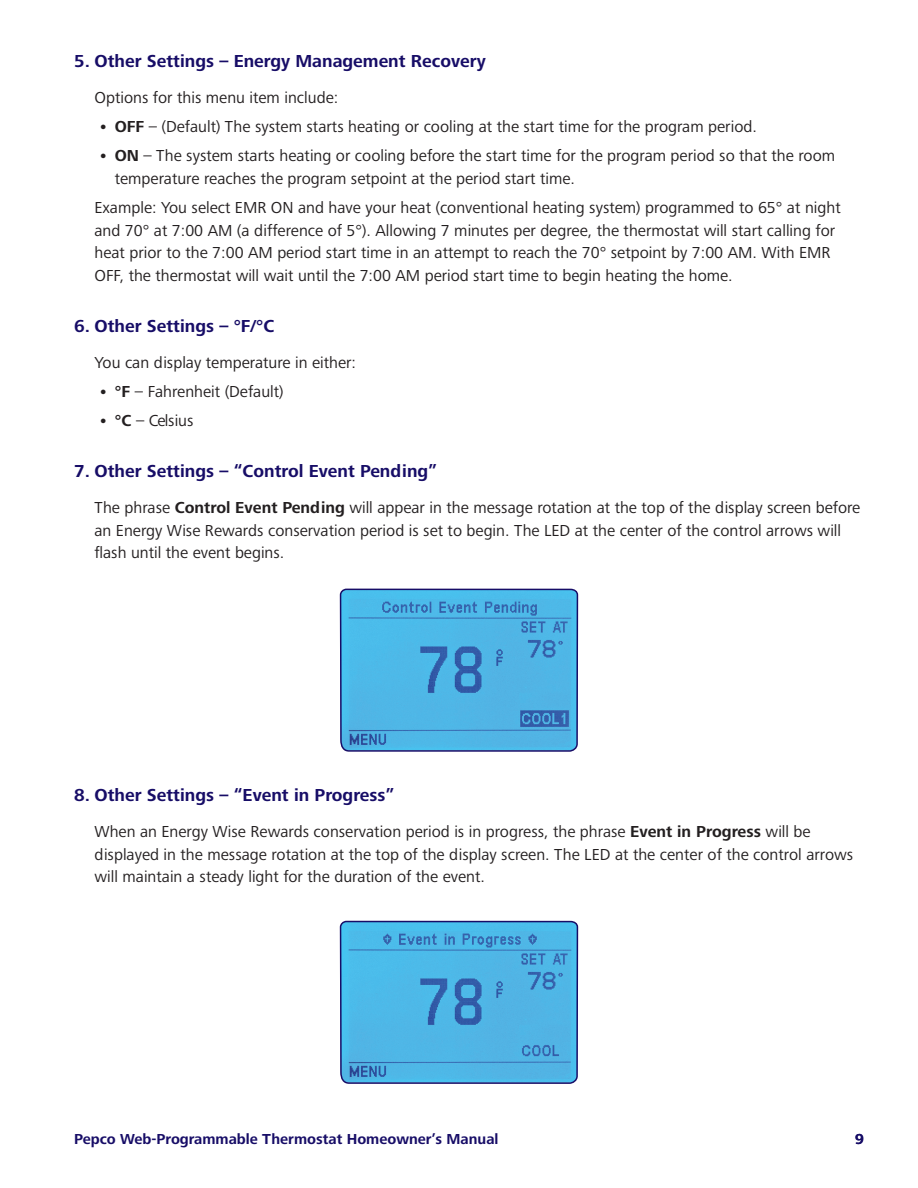
<style>
.page{position:relative;width:918px;height:1188px;background:#fff}
.page>*{position:absolute;margin:0;border:0;box-sizing:border-box;transform-origin:0 0}
.t1{font:700 18px "Frutiger Next Pro";color:#170d67}
.t2{font:16.5px/22.5px "Frutiger Next Pro";color:#231f20}
.t3{font:700 15px "Frutiger Next Pro";color:#170d67}
.s1{font-weight:700}
</style>
<div class="page">
<svg style="left:339px;top:588px;width:240px;height:164px"></svg>
<svg style="left:339px;top:920px;width:240px;height:164px"></svg>
<p class="t1" style="left:74px;top:51px;width:413px">5. Other Settings – Energy Management Recovery</p>
<p class="t2" style="left:94px;top:86px;width:245px">Options for this menu item include:</p>
<p class="t2" style="left:99px;top:115px;width:660px"><span class="s1">• OFF</span> – (Default) The system starts heating or cooling at the start time for the program period.</p>
<p class="t2" style="left:115px;top:145px;width:722px;text-indent:-16px"><span class="s1">• ON</span> – The system starts heating or cooling before the start time for the program period so that the room temperature reaches the program setpoint at the period start time.</p>
<p class="t2" style="left:94px;top:197px;width:748px">Example: You select EMR ON and have your heat (conventional heating system) programmed to 65° at night and 70° at 7:00 AM (a difference of 5°). Allowing 7 minutes per degree, the thermostat will start calling for heat prior to the 7:00 AM period start time in an attempt to reach the 70° setpoint by 7:00 AM. With EMR OFF, the thermostat will wait until the 7:00 AM period start time to begin heating the home.</p>
<p class="t1" style="left:74px;top:315px;width:201px">6. Other Settings – °F/°C</p>
<p class="t2" style="left:94px;top:351px;width:263px">You can display temperature in either:</p>
<p class="t2" style="left:99px;top:380px;width:187px"><span class="s1">• °F</span> – Fahrenheit (Default)</p>
<p class="t2" style="left:99px;top:410px;width:97px"><span class="s1">• °C</span> – Celsius</p>
<p class="t1" style="left:74px;top:461px;width:364px">7. Other Settings – “Control Event Pending”</p>
<p class="t2" style="left:94px;top:496px;width:767px">The phrase <span class="s1">Control Event Pending</span> will appear in the message rotation at the top of the display screen before an Energy Wise Rewards conservation period is set to begin. The LED at the center of the control arrows will flash until the event begins.</p>
<p class="t1" style="left:74px;top:785px;width:322px">8. Other Settings – “Event in Progress”</p>
<p class="t2" style="left:94px;top:820px;width:760px">When an Energy Wise Rewards conservation period is in progress, the phrase <span class="s1">Event in Progress</span> will be displayed in the message rotation at the top of the display screen. The LED at the center of the control arrows will maintain a steady light for the duration of the event.</p>
<p class="t3" style="left:74px;top:1131px;width:426px">Pepco Web-Programmable Thermostat Homeowner’s Manual</p>
<p class="t3" style="left:855px;top:1131px;width:10px">9</p>
</div>
